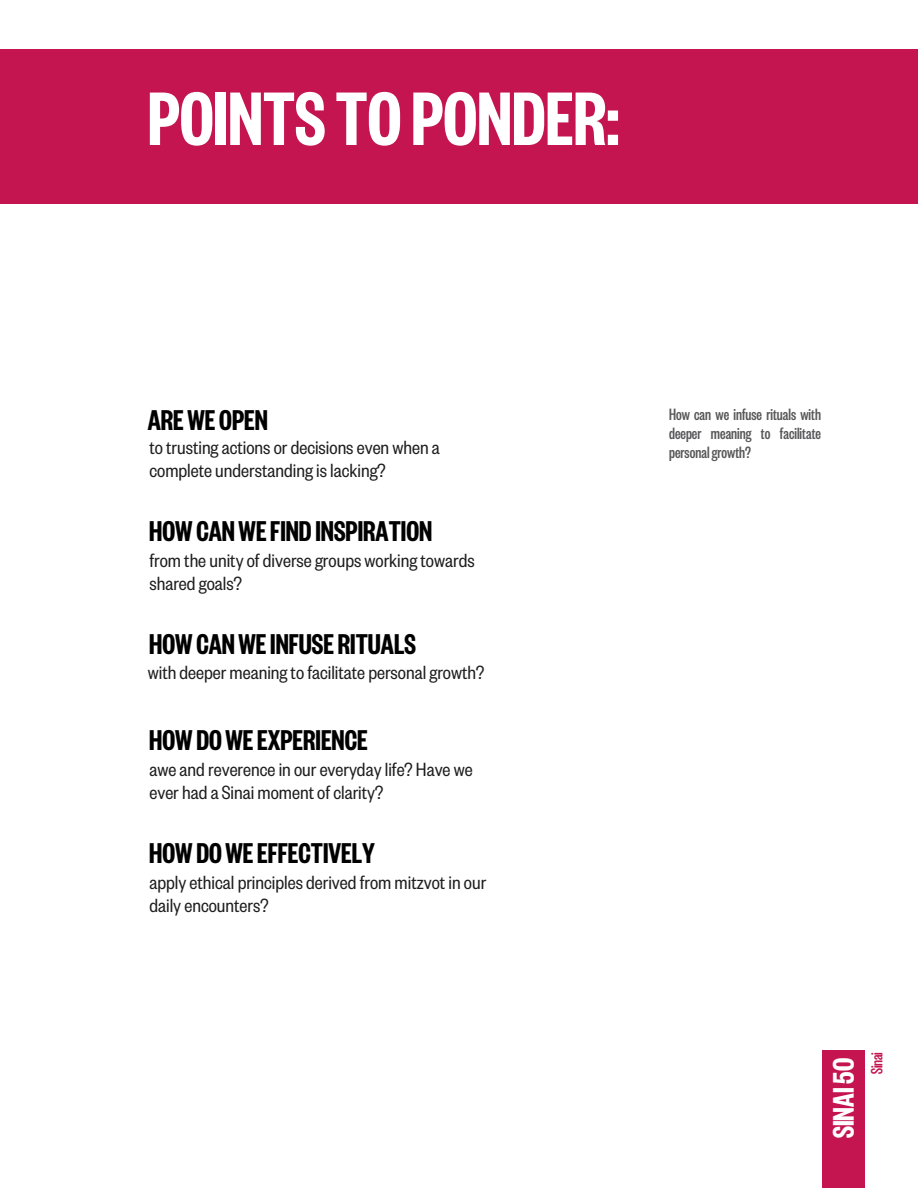
<style>
.page{position:relative;width:918px;height:1188px;background:#fff}
.page>*{position:absolute;margin:0;border:0;box-sizing:border-box;transform-origin:0 0}
.t1{font:600 83.25px "Founders Grotesk X Cond";color:#fff}
.t2{font:600 32.85px "Founders Grotesk X Cond";color:#fff}
.t3{font:600 31.5px "Founders Grotesk X Cond";color:#000}
.t4{font:21px/22.5px "Founders Grotesk Cond";color:#1e1e1e}
.t5{font:500 18px/19.2px "Founders Grotesk X Cond";color:#58585a;text-align:justify}
.t6{font:500 18px "Founders Grotesk X Cond";letter-spacing:-.015em;color:#c41551}
</style>
<div class="page">
<div style="left:0;top:50px;width:918px;height:154px;background:#c41551"></div>
<div style="left:822px;top:1050px;width:43px;height:138px;background:#c41551"></div>
<h2 class="t1" style="left:148px;top:93px;width:473px">POINTSTO PONDER:</h2>
<h3 class="t3" style="left:148px;top:410px;width:122px">AREWE OPEN</h3>
<h2 class="t4" style="left:149px;top:440px;width:292px">totrustingactionsor decisionseven when a complete understandingislacking?</h2>
<h3 class="t3" style="left:149px;top:521px;width:284px">HOWCANWEFIND INSPIRATION</h3>
<h3 class="t4" style="left:149px;top:553px;width:327px">fromthe unityof diversegroups workingtowards shared goals?</h3>
<h2 class="t3" style="left:149px;top:634px;width:268px">HOWCANWEINFUSERITUALS</h2>
<h2 class="t4" style="left:148px;top:665px;width:338px">with deepermeaningtofacilitate personalgrowth?</h2>
<h3 class="t3" style="left:149px;top:730px;width:220px">HOWDOWEEXPERIENCE</h3>
<h2 class="t4" style="left:150px;top:762px;width:325px">aweand reverencein oureverydaylife? Have we ever had a Sinaimomentofclarity?</h2>
<p class="t3" style="left:149px;top:843px;width:227px">HOWDOWEEFFECTIVELY</p>
<h3 class="t4" style="left:150px;top:875px;width:338px">applyethical principles derived frommitzvot in our dailyencounters?</h3>
<h1 class="t5" style="left:669px;top:408px;width:153px">How can we infuse rituals with deeper meaning to facilitate personalgrowth?</h1>
<p class="t2" style="left:833px;top:1138px;width:82px;rotate:-90deg">SINAI50</p>
<h2 class="t6" style="left:871px;top:1074px;width:23px;rotate:-90deg">Sinai</h2>
</div>
